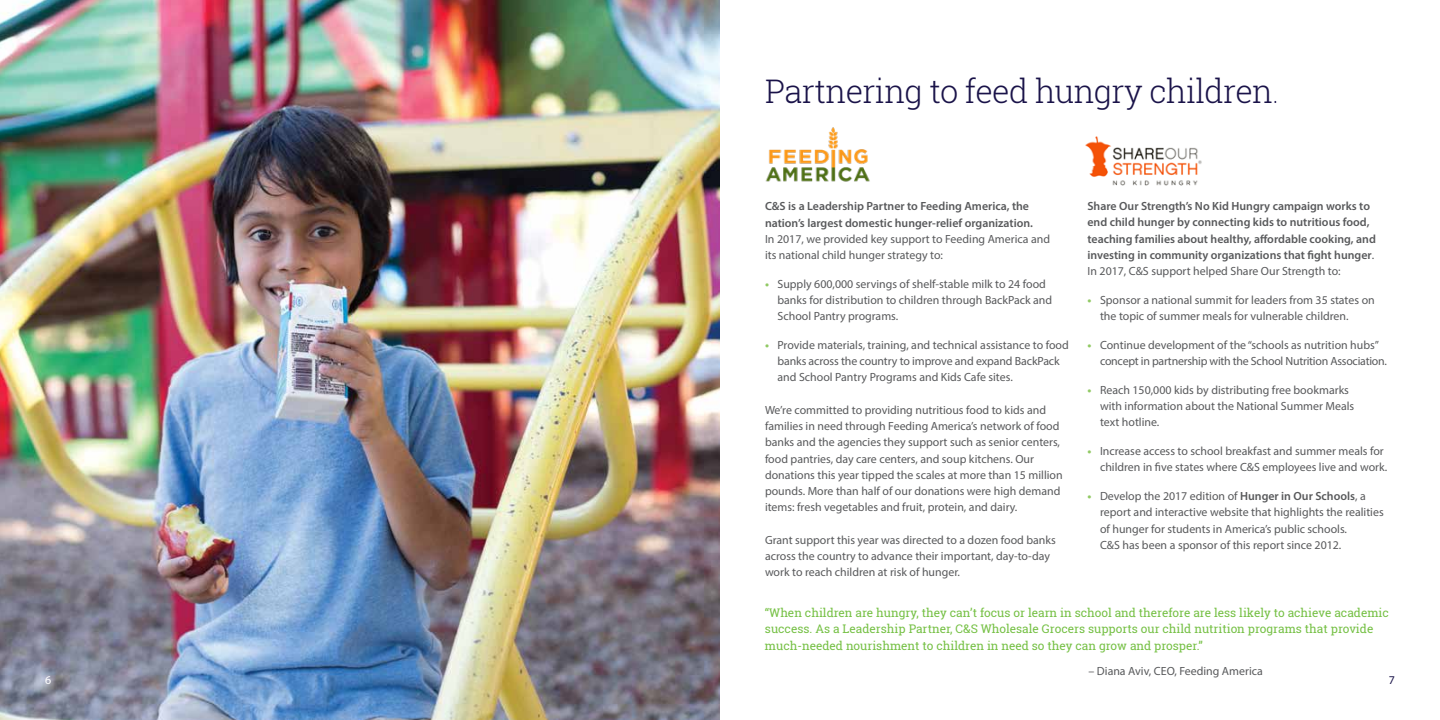
<style>
.page{position:relative;width:1440px;height:720px;background:#fff}
.page>*{position:absolute;margin:0;border:0;box-sizing:border-box;transform-origin:0 0}
.t1{font:300 32.5px "Roboto Slab";letter-spacing:-.02em;color:#1a1349}
.t2{font:11.88px/16.2px "Myriad Pro";color:#58595b}
.t3{font:600 11.88px/16.2px "Myriad Pro";color:#58595b}
.t4{font:11.88px/16.2px "Roboto Slab";color:#75c044}
.t5{font:11.88px/16.2px "Myriad Pro";letter-spacing:-.02em;color:#58595b}
.t6{font:11.88px "Myriad Pro";color:#fff}
.t7{font:11.88px "Myriad Pro";color:#1a1349}
.s1{font-weight:100}
.s2{font-weight:700;color:#91c964}
.s3{font-weight:400}
.s4{font-weight:600}
</style>
<div class="page">
<img style="left:1085px;top:136px;width:117px;height:50px">
<img style="left:0;top:0;width:720px;height:720px">
<img style="left:765px;top:127px;width:105px;height:55px">
<h1 class="t1" style="left:765px;top:69px;width:516px">Partnering to feed hungry children<span class="s1">.</span></h1>
<p class="t3" style="left:765px;top:198px;width:270px">C&amp;S is a Leadership Partner to Feeding America, the nation’s largest domestic hunger-relief organization.</p>
<p class="t2" style="left:765px;top:230px;width:287px">In 2017, we provided key support to Feeding America and its national child hunger strategy to:</p>
<p class="t2" style="left:778px;top:275px;width:276px;text-indent:-13px"><span class="s2">•</span> Supply 600,000 servings of shelf-stable milk to 24 food banks for distribution to children through BackPack and<br>School Pantry programs.</p>
<p class="t2" style="left:778px;top:337px;width:293px;text-indent:-13px"><span class="s2">•</span> Provide materials, training, and technical assistance to food banks across the country to improve and expand BackPack and School Pantry Programs and Kids Cafe sites.</p>
<p class="t2" style="left:765px;top:402px;width:299px">We’re committed to providing nutritious food to kids and families in need through Feeding America’s network of food banks and the agencies they support such as senior centers, food pantries, day care centers, and soup kitchens. Our donations this year tipped the scales at more than 15 million pounds. More than half of our donations were high demand items: fresh vegetables and fruit, protein, and dairy.</p>
<p class="t2" style="left:765px;top:532px;width:292px">Grant support this year was directed to a dozen food banks across the country to advance their important, day-to-day work to reach children at risk of hunger.</p>
<p class="t3" style="left:1088px;top:198px;width:290px">Share Our Strength’s No Kid Hungry campaign works to end child hunger by connecting kids to nutritious food, teaching families about healthy, affordable cooking, and investing in community organizations that fight hunger<span class="s3">.<br>In 2017, C&amp;S support helped Share Our Strength to:</span></p>
<p class="t2" style="left:1100px;top:292px;width:276px;text-indent:-13px"><span class="s2">•</span> Sponsor a national summit for leaders from 35 states on the topic of summer meals for vulnerable children.</p>
<p class="t5" style="left:1100px;top:337px;width:288px;text-indent:-13px"><span class="s2">•</span> Continue development of the “schools as nutrition hubs” concept in partnership with the School Nutrition Association.</p>
<p class="t2" style="left:1100px;top:382px;width:256px;text-indent:-13px"><span class="s2">•</span> Reach 150,000 kids by distributing free bookmarks with information about the National Summer Meals text hotline.</p>
<p class="t2" style="left:1088px;top:443px;width:301px;text-align:right"><span class="s2">•</span> Increase access to school breakfast and summer meals for children in five states where C&amp;S employees live and work.</p>
<p class="t2" style="left:1100px;top:488px;width:285px;text-indent:-13px"><span class="s2">•</span> Develop the 2017 edition of <span class="s4">Hunger in Our Schools</span>, a report and interactive website that highlights the realities of hunger for students in America’s public schools.<br>C&amp;S has been a sponsor of this report since 2012.</p>
<p class="t4" style="left:765px;top:605px;width:625px">“When children are hungry, they can’t focus or learn in school and therefore are less likely to achieve academic success. As a Leadership Partner, C&amp;S Wholesale Grocers supports our child nutrition programs that provide much-needed nourishment to children in need so they can grow and prosper.”</p>
<p class="t2" style="left:1089px;top:663px;width:176px">– Diana Aviv, CEO, Feeding America</p>
<p class="t6" style="left:45px;top:673px;width:8px">6</p>
<p class="t7" style="left:1389px;top:673px;width:8px">7</p>
</div>
